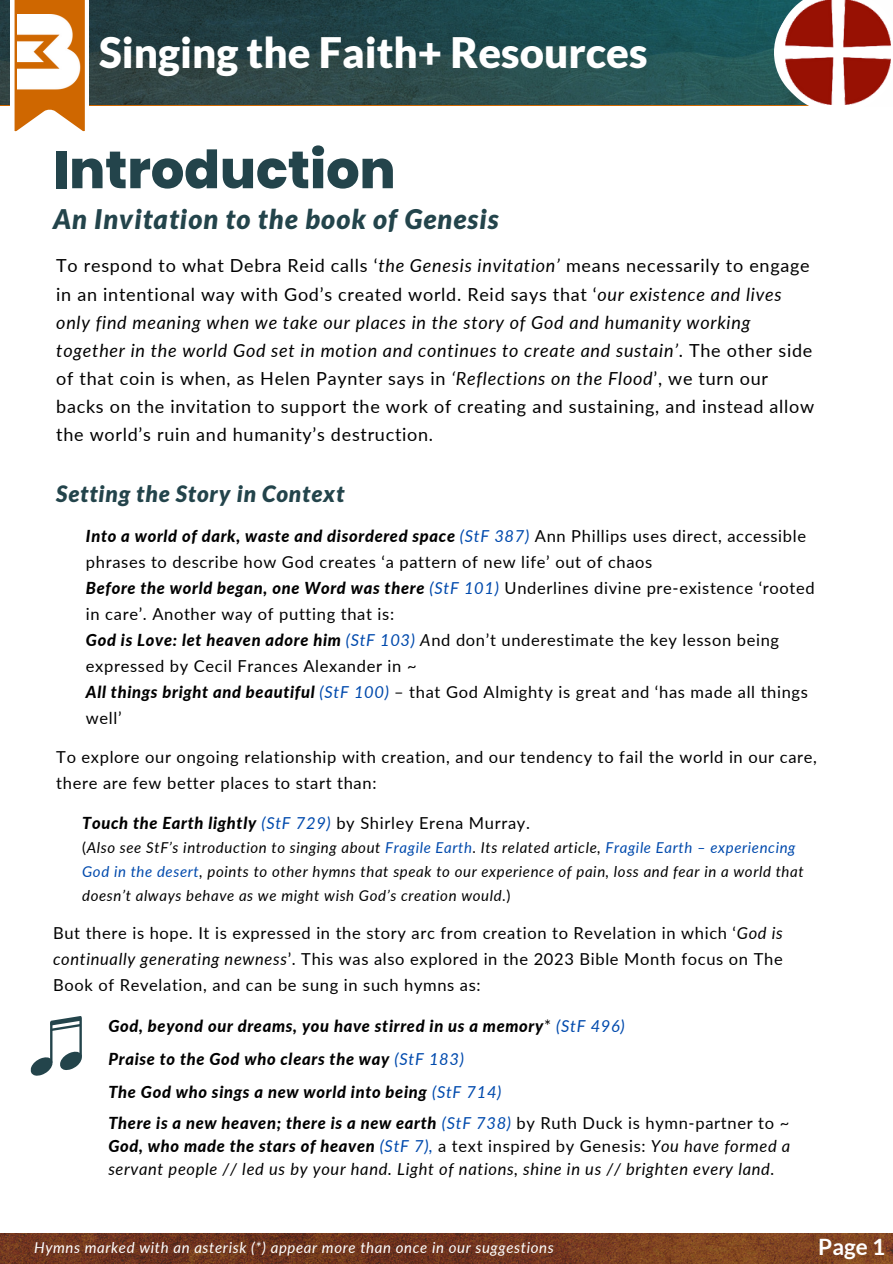
<style>
.page{position:relative;width:893px;height:1264px;background:#fff}
.page>*{position:absolute;margin:0;border:0;box-sizing:border-box;transform-origin:0 0}
.t1{font:800 52.5px "Poppins";color:#23444b}
.t2{font:900 42px "Lato";color:#fff}
.t3{font:italic 900 27px "Lato";letter-spacing:.04em;color:#23444b}
.t4{font:italic 900 22.5px "Lato";letter-spacing:.04em;color:#23444b}
.t5{font:700 22.5px "Lato";color:#fff}
.t6{font:18px/28.2px "Lato";letter-spacing:.04em;color:#000}
.t7{font:16.5px/25.8px "Lato";letter-spacing:.04em;color:#000}
.t8{font:italic 16.5px/23px "Lato";letter-spacing:.04em;color:#000;text-align:justify}
.t9{font:italic 800 16.5px/33px "Lato";letter-spacing:.04em;color:#000}
.t10{font:italic 15px/23.7px "Lato";letter-spacing:.04em;color:#000}
.t11{font:italic 15px "Lato";letter-spacing:.04em;color:#fff}
.s1{font-style:italic}
.s2{font-weight:800;font-style:italic}
.s3{font-style:italic;color:#004aad}
.s4{font-style:normal}
.s5{color:#004aad}
.s6{font-weight:400;font-style:normal}
.s7{font-weight:400;color:#004aad}
.s8{font-weight:800}
</style>
<div class="page">
<svg style="left:0;top:1262px;width:892px;height:1px"></svg>
<img style="left:0;top:1233px;width:892px;height:29px">
<img style="left:0;top:0;width:774px;height:105px">
<svg style="left:774px;top:0;width:117px;height:106px"></svg>
<img style="left:785px;top:0;width:104px;height:105px">
<svg style="left:10px;top:0;width:79px;height:132px"></svg>
<img style="left:17px;top:15px;width:65px;height:74px">
<svg style="left:30px;top:1016px;width:52px;height:60px"></svg>
<p class="t2" style="left:99px;top:26px;width:550px">Singing the Faith+ Resources</p>
<h3 class="t1" style="left:53px;top:133px;width:344px">Introduction</h3>
<p class="t3" style="left:53px;top:202px;width:447px">An Invitation to the book of Genesis</p>
<h1 class="t6" style="left:56px;top:251px;width:759px">To respond to what Debra Reid calls ‘<span class="s1">the Genesis invitation’</span> means necessarily to engage in an intentional way with God’s created world. Reid says that ‘<span class="s1">our existence and lives only find meaning when we take our places in the story of God and humanity working together in the world God set in motion and continues to create and sustain’</span>. The other side of that coin is when, as Helen Paynter says in <span class="s1">‘Reflections on the Flood</span>’, we turn our backs on the invitation to support the work of creating and sustaining, and instead allow the world’s ruin and humanity’s destruction.</h1>
<h5 class="t4" style="left:56px;top:479px;width:289px">Setting the Story in Context</h5>
<p class="t7" style="left:86px;top:523px;width:730px"><span class="s2">Into a world of dark, waste and disordered space</span> <span class="s3">(StF 387)</span> Ann Phillips uses direct, accessible phrases to describe how God creates ‘a pattern of new life’ out of chaos<br><span class="s2">Before the world began, one Word was there</span> <span class="s3">(StF 101)</span> Underlines divine pre-existence ‘rooted in care’. Another way of putting that is:<br><span class="s2">God is Love: let heaven adore him</span> <span class="s3">(StF 103)</span> <span class="s1">A</span>nd don’t underestimate the key lesson being expressed by Cecil Frances Alexander in ~<br><span class="s2">All things bright and beautiful</span> <span class="s3">(StF 100)</span> – that God Almighty is great and ‘has made all things well’</p>
<h4 class="t7" style="left:56px;top:743px;width:762px">To explore our ongoing relationship with creation, and our tendency to fail the world in our care, there are few better places to start than:</h4>
<p class="t7" style="left:82px;top:809px;width:449px"><span class="s2">Touch the Earth lightly</span> <span class="s3">(StF 729)</span> by Shirley Erena Murray.</p>
<p class="t10" style="left:82px;top:835px;width:723px"><span class="s4">(</span>Also see StF’s introduction to singing about <span class="s5">Fragile Earth</span>. Its related article, <span class="s5">Fragile Earth – experiencing<br>God in the desert</span>, points to other hymns that speak to our experience of pain, loss and fear in a world that doesn’t always behave as we might wish God’s creation would<span class="s4">.)</span></p>
<h5 class="t7" style="left:53px;top:920px;width:731px;text-align:justify">But there is hope. It is expressed in the story arc from creation to Revelation in which ‘<span class="s1">God is continually generating newness</span>’. This was also explored in the 2023 Bible Month focus on The Book of Revelation, and can be sung in such hymns as:</h5>
<p class="t9" style="left:108px;top:1009px;width:518px">God, beyond our dreams, you have stirred in us a memory<span class="s6">*</span> <span class="s7">(StF 496)<br></span>Praise to the God who clears the way <span class="s7">(StF 183)<br></span>The God who sings a new world into being <span class="s7">(StF 714)</span></p>
<h5 class="t8" style="left:108px;top:1111px;width:683px"><span class="s8">There is a new heaven; there is a new earth</span> <span class="s5">(StF 738)</span> <span class="s4">by Ruth Duck is hymn-partner to ~ </span><span class="s8">God, who made the stars of heaven</span> <span class="s5">(StF 7),</span> <span class="s4">a text inspired by Genesis:</span> You have formed a servant people // led us by your hand. Light of nations, shine in us // brighten every land.</h5>
<h5 class="t11" style="left:34px;top:1238px;width:521px">Hymns marked with an asterisk (*) appear more than once in our suggestions</h5>
<h5 class="t5" style="left:818px;top:1232px;width:68px">Page 1</h5>
</div>
